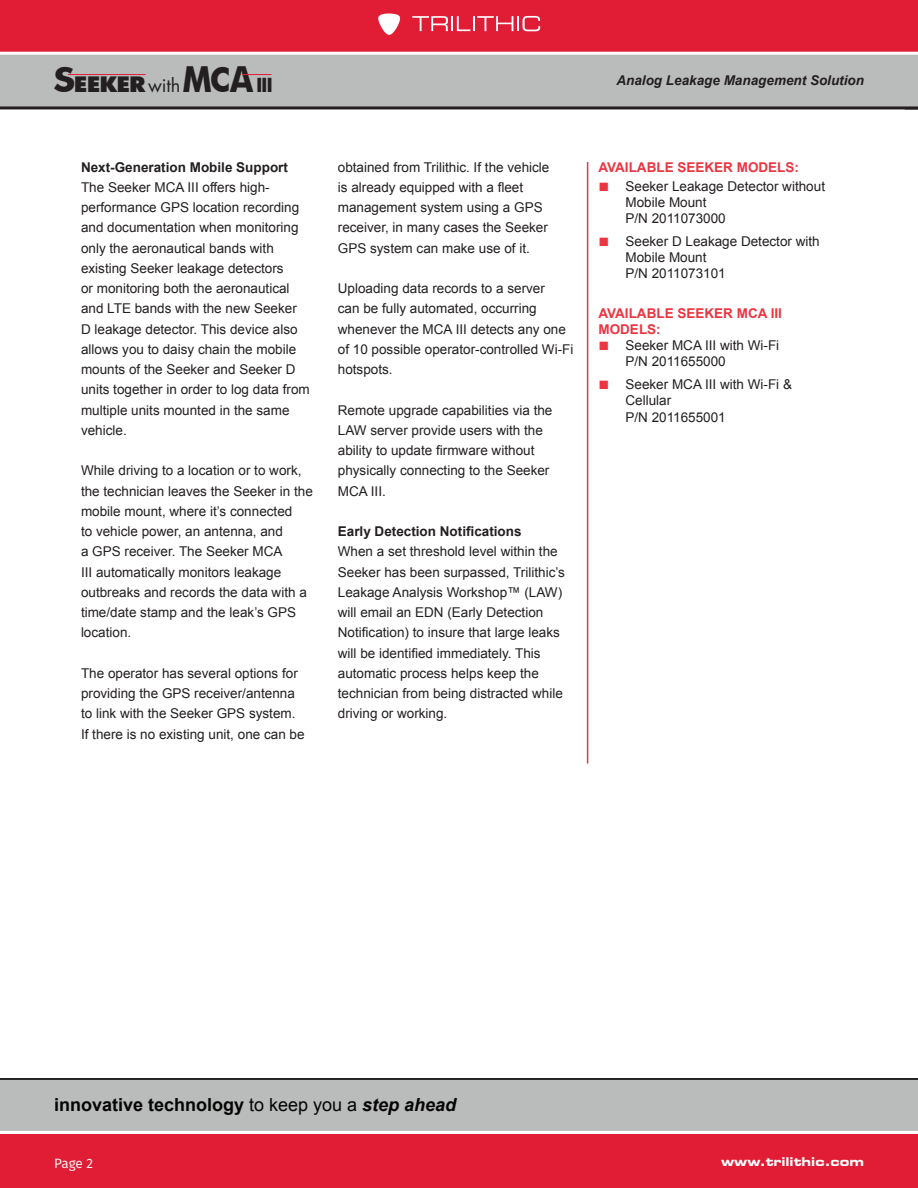
<style>
.page{position:relative;width:918px;height:1188px;background:#fff}
.page>*{position:absolute;margin:0;border:0;box-sizing:border-box;transform-origin:0 0}
.t1{font:900 21.6px "Futura BT";color:#231f20;scale:1.05 1}
.t2{font:700 18px "Arial";color:#040503}
.Body_Copy{font:13.5px/20.2px "Arial";color:#231f20}
.Body_Copy-2{font:700 13.5px "Arial";color:#231f20}
.t3{font:italic 700 13.5px "Arial";color:#231f20}
.Body_Head{font:700 13.5px/16.2px "Arial";color:#ea3641}
.Bulleted_List_Headin{font:700 13.5px "Arial";color:#ea3641}
.Body_Text_-_Left{font:13.5px "Fira Sans";color:#fff}
.t4{font:700 expanded 12px "Square 721 BT";color:#fff}
.s1{font-weight:700;font-size:34.2px}
.s2{font-family:"Futura";font-weight:400;font-size:18.15px}
.s3{font-weight:700;font-size:35.85px}
.s4{font-weight:700;font-size:19.65px}
.s5{font-size:18px;color:#ea3641}
.s6{font-weight:400}
.s7{font-style:italic}
</style>
<div class="page">
<div style="left:0;top:0;width:918px;height:54px;background:#e11d36"></div>
<div style="left:0;top:54px;width:918px;height:54px;background:#babbbb"></div>
<hr style="left:0;top:52px;width:918px;height:3px;background:#fff">
<hr style="left:0;top:106px;width:918px;height:3px;background:#231f20">
<svg style="left:412px;top:16px;width:128px;height:15px"></svg>
<svg style="left:378px;top:13px;width:23px;height:22px"></svg>
<div style="left:0;top:1132px;width:918px;height:56px;background:#e11d36"></div>
<div style="left:0;top:1078px;width:918px;height:54px;background:#babbbb"></div>
<hr style="left:0;top:1131px;width:918px;height:3px;background:#fff">
<hr style="left:0;top:1078px;width:918px;height:2px;background:#231f20">
<hr style="left:68px;top:74px;width:78px;height:1px;background:#e11d36">
<svg style="left:242px;top:74px;width:29px;height:1px"></svg>
<hr style="left:587px;top:162px;width:1px;height:602px;background:#ea3641">
<h1 class="t1" style="left:53px;top:71px;width:211px"><span class="s1">S</span>EEK ER<span class="s2">with</span><span class="s3">M</span><span class="s1">C</span><span class="s3">A</span> <span class="s4">III</span></h1>
<p class="t3" style="left:616px;top:71px;width:249px">Analog Leakage Management Solution</p>
<p class="Body_Copy-2" style="left:81px;top:158px;width:209px">Next-Generation Mobile Support</p>
<p class="Body_Copy" style="left:81px;top:177px;width:230px">The Seeker MCA III offers high&shy;performance GPS location recording and documentation when monitoring only the aeronautical bands with existing Seeker leakage detectors<br>or monitoring both the aeronautical and LTE bands with the new Seeker<br>D leakage detector. This device also allows you to daisy chain the mobile mounts of the Seeker and Seeker D units together in order to log data from multiple units mounted in the same vehicle.</p>
<p class="Body_Copy" style="left:81px;top:461px;width:233px">While driving to a location or to work, the technician leaves the Seeker in the mobile mount, where it’s connected<br>to vehicle power, an antenna, and<br>a GPS receiver. The Seeker MCA<br>III automatically monitors leakage outbreaks and records the data with a time/date stamp and the leak’s GPS location.</p>
<p class="Body_Copy" style="left:81px;top:663px;width:225px">The operator has several options for providing the GPS receiver/antenna to link with the Seeker GPS system.<br>If there is no existing unit, one can be</p>
<p class="Body_Copy" style="left:338px;top:157px;width:213px">obtained from Trilithic. If the vehicle is already equipped with a fleet management system using a GPS receiver, in many cases the Seeker<br>GPS system can make use of it.</p>
<p class="Body_Copy" style="left:338px;top:278px;width:237px">Uploading data records to a server<br>can be fully automated, occurring whenever the MCA III detects any one of 10 possible operator-controlled Wi-Fi hotspots.</p>
<p class="Body_Copy" style="left:338px;top:400px;width:216px">Remote upgrade capabilities via the<br>LAW server provide users with the ability to update firmware without physically connecting to the Seeker<br>MCA III.</p>
<p class="Body_Copy-2" style="left:338px;top:522px;width:185px">Early Detection Notifications</p>
<p class="Body_Copy" style="left:338px;top:542px;width:229px">When a set threshold level within the Seeker has been surpassed, Trilithic’s Leakage Analysis Workshop™ (LAW) will email an EDN (Early Detection Notification) to insure that large leaks will be identified immediately. This automatic process helps keep the technician from being distracted while driving or working.</p>
<p class="Bulleted_List_Headin" style="left:598px;top:158px;width:202px">AVAILABLE SEEKER MODELS:</p>
<p class="Body_Copy" style="left:626px;top:178px;width:201px;line-height:16.2px;text-indent:-27px"><span class="s5">■</span> Seeker Leakage Detector without<br>Mobile Mount<br>P/N 2011073000</p>
<p class="Body_Copy" style="left:626px;top:233px;width:196px;line-height:16.2px;text-indent:-27px"><span class="s5">■</span> Seeker D Leakage Detector with<br>Mobile Mount<br>P/N 2011073101</p>
<p class="Body_Head" style="left:598px;top:305px;width:185px">AVAILABLE SEEKER MCA III<br>MODELS:</p>
<p class="Body_Copy" style="left:626px;top:337px;width:155px;line-height:16.2px;text-indent:-27px"><span class="s5">■</span> Seeker MCA III with Wi-Fi<br>P/N 2011655000</p>
<p class="Body_Copy" style="left:626px;top:376px;width:168px;line-height:16.2px;text-indent:-27px"><span class="s5">■</span> Seeker MCA III with Wi-Fi &amp;<br>Cellular<br>P/N 2011655001</p>
<h2 class="t2" style="left:54px;top:1093px;width:404px">innovative technology <span class="s6">to keep you a</span> <span class="s7">step ahead</span></h2>
<p class="Body_Text_-_Left" style="left:54px;top:1154px;width:41px">Page 2</p>
<p class="t4" style="left:721px;top:1155px;width:145px">www.trilithic.com</p>
</div>
